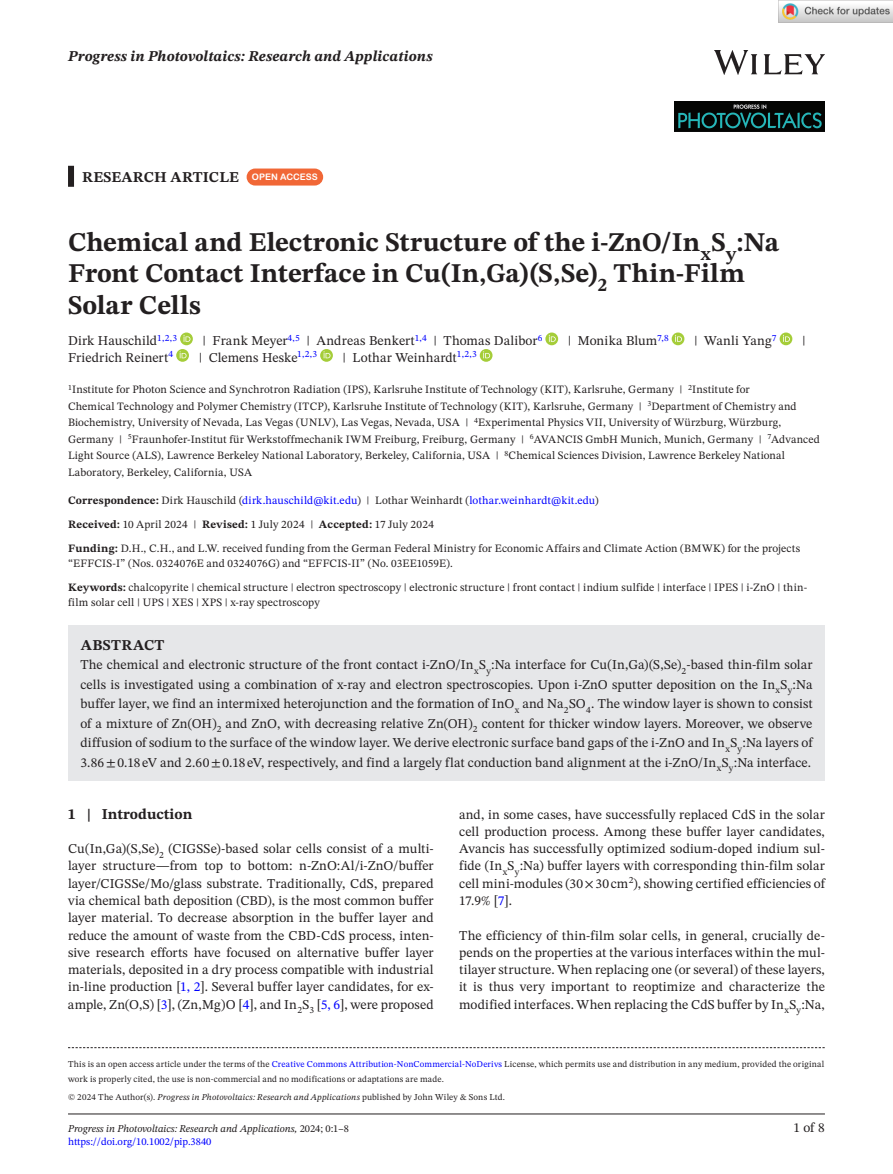
<style>
.page{position:relative;width:893px;height:1174px;background:#fff}
.page>*{position:absolute;margin:0;border:0;box-sizing:border-box;transform-origin:0 0}
.t1{font:700 27px/31.5px "STIX Two Text";letter-spacing:.005em;color:#231f20}
.t2{font:italic 700 15px "STIX Two Text";letter-spacing:.01em;color:#231f20}
.t3{font:700 15px "STIX Two Text";letter-spacing:.01em;color:#231f20}
.t4{font:13.5px/17.2px "STIX Two Text";letter-spacing:.01em;color:#231f20;text-align:justify}
.t5{font:11.25px/16.5px "STIX Two Text";letter-spacing:.015em;color:#231f20}
.t6{font:italic 10.5px "STIX Two Text";color:#231f20}
.t7{font:10.5px "STIX Two Text";color:#00f}
.t8{font:9px/15px "STIX Two Text";letter-spacing:.02em;color:#231f20}
.s1{font-family:"Arial Rounded MT Bold";font-weight:400;font-size:9px;color:#fff}
.s2{font-weight:700}
.s3{color:#00f}
.s4{font-style:italic}
.s5{font-style:normal}
</style>
<div class="page">
<img style="left:714px;top:51px;width:111px;height:23px">
<hr style="left:68px;top:1113px;width:757px;height:1px;background:#231f20">
<img style="left:674px;top:101px;width:151px;height:30px">
<div style="left:68px;top:166px;width:6px;height:21px;background:#231f20"></div>
<div style="left:68px;top:625px;width:757px;height:42px;background:#e6e7e9"></div>
<div style="left:68px;top:644px;width:757px;height:136px;background:#e6e7e9"></div>
<div style="left:247px;top:168px;width:76px;height:17px;background:#f16736;border-radius:9px"></div>
<svg style="left:180px;top:332px;width:13px;height:13px"></svg>
<svg style="left:184px;top:335px;width:6px;height:7px"></svg>
<svg style="left:545px;top:332px;width:13px;height:13px"></svg>
<svg style="left:549px;top:335px;width:7px;height:7px"></svg>
<div style="left:672px;top:332px;width:12px;height:13px;background:#a5cd39;border-radius:50%"></div>
<svg style="left:675px;top:335px;width:7px;height:7px"></svg>
<div style="left:780px;top:332px;width:12px;height:13px;background:#a5cd39;border-radius:50%"></div>
<svg style="left:783px;top:335px;width:7px;height:7px"></svg>
<svg style="left:176px;top:349px;width:13px;height:13px"></svg>
<svg style="left:180px;top:351px;width:7px;height:7px"></svg>
<svg style="left:320px;top:349px;width:13px;height:13px"></svg>
<svg style="left:324px;top:351px;width:6px;height:7px"></svg>
<svg style="left:480px;top:349px;width:12px;height:13px"></svg>
<svg style="left:483px;top:351px;width:7px;height:7px"></svg>
<svg style="left:68px;top:1047px;width:757px;height:1px"></svg>
<img style="left:779px;top:0;width:114px;height:23px">
<p class="t2" style="left:68px;top:46px;width:366px">Progress in Photovoltaics: Research and Applications</p>
<p class="t3" style="left:82px;top:166px;width:237px">RESEARCH ARTICLE <span class="s1">OPEN ACCESS</span></p>
<h1 class="t1" style="left:68px;top:227px;width:712px">Chemical and Electronic Structure of the i-ZnO/In<sub>x</sub>S<sub>y</sub>:Na<br>Front Contact Interface in Cu(In,Ga)(S,Se)<sub>2</sub> Thin-Film<br>Solar Cells</h1>
<p class="t4" style="left:68px;top:332px;width:111px">Dirk Hauschild<sup>1,2,3</sup></p>
<p class="t4" style="left:203px;top:332px;width:341px">| Frank Meyer<sup>4,5</sup> | Andreas Benkert<sup>1,4</sup> | Thomas Dalibor<sup>6</sup></p>
<p class="t4" style="left:568px;top:332px;width:102px">| Monika Blum<sup>7,8</sup></p>
<p class="t4" style="left:694px;top:332px;width:84px">| Wanli Yang<sup>7</sup></p>
<p class="t4" style="left:802px;top:332px;width:5px">|</p>
<p class="t4" style="left:68px;top:348px;width:107px">Friedrich Reinert<sup>4</sup></p>
<p class="t4" style="left:199px;top:348px;width:120px">| Clemens Heske<sup>1,2,3</sup></p>
<p class="t4" style="left:343px;top:348px;width:136px">| Lothar Weinhardt<sup>1,2,3</sup></p>
<p class="t5" style="left:68px;top:381px;width:753px"><sup>1</sup>Institute for Photon Science and Synchrotron Radiation (IPS), Karlsruhe Institute of Technology (KIT), Karlsruhe, Germany | <sup>2</sup>Institute for<br>Chemical Technology and Polymer Chemistry (ITCP), Karlsruhe Institute of Technology (KIT), Karlsruhe, Germany | <sup>3</sup>Department of Chemistry and Biochemistry, University of Nevada, Las Vegas (UNLV), Las Vegas, Nevada, USA | <sup>4</sup>Experimental Physics VII, University of Würzburg, Würzburg, Germany | <sup>5</sup>Fraunhofer-Institut für Werkstoffmechanik IWM Freiburg, Freiburg, Germany | <sup>6</sup>AVANCIS GmbH Munich, Munich, Germany | <sup>7</sup>Advanced Light Source (ALS), Lawrence Berkeley National Laboratory, Berkeley, California, USA | <sup>8</sup>Chemical Sciences Division, Lawrence Berkeley National Laboratory, Berkeley, California, USA</p>
<p class="t5" style="left:68px;top:488px;width:734px;line-height:24px"><span class="s2">Correspondence:</span> Dirk Hauschild (<span class="s3">dirk.hauschild@kit.edu</span>) | Lothar Weinhardt (<span class="s3">lothar.weinhardt@kit.edu</span>)<br><span class="s2">Received:</span> 10 April 2024 | <span class="s2">Revised:</span> 1 July 2024 | <span class="s2">Accepted:</span> 17 July 2024<br><span class="s2">Funding:</span> D.H., C.H., and L.W. received funding from the German Federal Ministry for Economic Affairs and Climate Action (BMWK) for the projects</p>
<p class="t5" style="left:68px;top:554px;width:386px">“EFFCIS-I” (Nos. 0324076E and 0324076G) and “EFFCIS-II” (No. 03EE1059E).</p>
<p class="t5" style="left:68px;top:580px;width:741px;line-height:15px"><span class="s2">Keywords:</span> chalcopyrite | chemical structure | electron spectroscopy | electronic structure | front contact | indium sulfide | interface | IPES | i-ZnO | thin&shy;film solar cell | UPS | XES | XPS | x-ray spectroscopy</p>
<p class="t3" style="left:81px;top:634px;width:85px">ABSTRACT</p>
<p class="t4" style="left:80px;top:655px;width:734px;line-height:19.5px">The chemical and electronic structure of the front contact i-ZnO/In<sub>x</sub>S<sub>y</sub>:Na interface for Cu(In,Ga)(S,Se)<sub>2</sub>-based thin-film solar cells is investigated using a combination of x-ray and electron spectroscopies. Upon i-ZnO sputter deposition on the In<sub>x</sub>S<sub>y</sub>:Na buffer layer, we find an intermixed heterojunction and the formation of InO<sub>x</sub> and Na<sub>2</sub>SO<sub>4</sub>. The window layer is shown to consist of a mixture of Zn(OH)<sub>2</sub> and ZnO, with decreasing relative Zn(OH)<sub>2</sub> content for thicker window layers. Moreover, we observe diffusion of sodium to the surface of the window layer. We derive electronic surface band gaps of the i-ZnO and In<sub>x</sub>S<sub>y</sub>:Na layers of 3.86±0.18 eV and 2.60±0.18 eV, respectively, and find a largely flat conduction band alignment at the i-ZnO/In<sub>x</sub>S<sub>y</sub>:Na interface.</p>
<p class="t3" style="left:68px;top:803px;width:126px">1 | Introduction</p>
<p class="t4" style="left:68px;top:840px;width:367px">Cu(In,Ga)(S,Se)<sub>2</sub> (CIGSSe)-based solar cells consist of a multi&shy;layer structure—from top to bottom: n-ZnO:Al/i-ZnO/buffer layer/CIGSSe/Mo/glass substrate. Traditionally, CdS, prepared via chemical bath deposition (CBD), is the most common buffer layer material. To decrease absorption in the buffer layer and reduce the amount of waste from the CBD-CdS process, inten&shy;sive research efforts have focused on alternative buffer layer materials, deposited in a dry process compatible with industrial in-line production [<span class="s3">1, 2</span>]. Several buffer layer candidates, for ex&shy;ample, Zn(O,S) [<span class="s3">3</span>], (Zn,Mg)O [<span class="s3">4</span>], and In<sub>2</sub>S<sub>3</sub> [<span class="s3">5, 6</span>], were proposed</p>
<p class="t4" style="left:459px;top:805px;width:367px">and, in some cases, have successfully replaced CdS in the solar cell production process. Among these buffer layer candidates, Avancis has successfully optimized sodium-doped indium sul&shy;fide (In<sub>x</sub>S<sub>y</sub>:Na) buffer layers with corresponding thin-film solar cell mini-modules (30×30 cm<sup>2</sup>), showing certified efficiencies of 17.9% [<span class="s3">7</span>].</p>
<p class="t4" style="left:459px;top:926px;width:367px">The efficiency of thin-film solar cells, in general, crucially de&shy;pends on the properties at the various interfaces within the mul&shy;tilayer structure. When replacing one (or several) of these layers, it is thus very important to reoptimize and characterize the modified interfaces. When replacing the CdS buffer by In<sub>x</sub>S<sub>y</sub>:Na,</p>
<p class="t8" style="left:68px;top:1056px;width:758px">This is an open access article under the terms of the <span class="s3">Creative Commons Attribution-NonCommercial-NoDerivs</span> License, which permits use and distribution in any medium, provided the original work is properly cited, the use is non-commercial and no modifications or adaptations are made.</p>
<p class="t8" style="left:68px;top:1089px;width:439px">© 2024 The Author(s). <span class="s4">Progress in Photovoltaics: Research and Applications</span> published by John Wiley &amp; Sons Ltd.</p>
<p class="t6" style="left:68px;top:1121px;width:282px">Progress in Photovoltaics: Research and Applications, <span class="s5">2024; 0:1–8</span></p>
<p class="t4" style="left:793px;top:1119px;width:33px">1 of 8</p>
<p class="t7" style="left:68px;top:1134px;width:145px">https://doi.org/10.1002/pip.3840</p>
</div>
